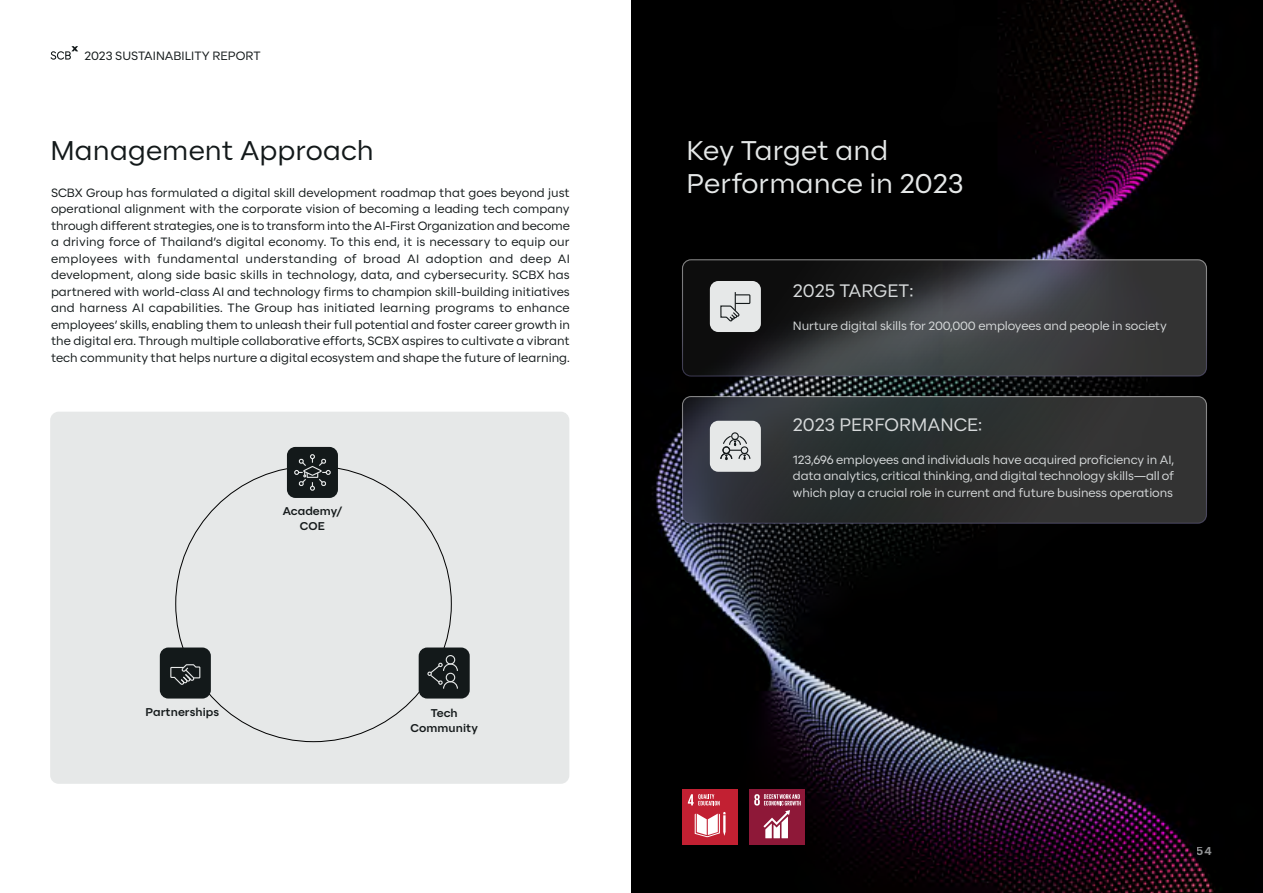
<style>
.page{position:relative;width:1263px;height:893px;background:#fff}
.page>*{position:absolute;margin:0;border:0;box-sizing:border-box;transform-origin:0 0}
.t1{font:27px/33px "SCBX Beta 2";letter-spacing:.005em;color:#e5e8e8}
.t2{font:27px "SCBX Beta 2";letter-spacing:.005em;color:#13191a}
.t3{font:18px "SCBX Beta 2";color:#d7dadb}
.t4{font:12px/16.5px "SCBX Beta 2";color:#13191a;text-align:justify}
.t5{font:12px/16.5px "SCBX Beta 2";letter-spacing:-.01em;color:#d7dadb;text-align:justify}
.t6{font:700 12px "SCBX Beta 2";color:#a4a6a8}
.t7{font:700 11.25px/15px "SCBX Beta 2";letter-spacing:.005em;color:#14191a;text-align:center}
</style>
<div class="page">
<img style="left:632px;top:0;width:631px;height:893px">
<div style="left:682px;top:790px;width:56px;height:55px;background:#c22032"></div>
<svg style="left:695px;top:812px;width:30px;height:25px"></svg>
<svg style="left:688px;top:794px;width:32px;height:11px"></svg>
<div style="left:749px;top:790px;width:55px;height:55px;background:#8e1838"></div>
<svg style="left:754px;top:794px;width:47px;height:44px"></svg>
<img style="left:682px;top:376px;width:524px;height:21px">
<div style="left:50px;top:412px;width:519px;height:372px;background:#e6e8e8;border-radius:9px"></div>
<div style="left:160px;top:647px;width:51px;height:51px;background:#13191a;border-radius:9px"></div>
<svg style="left:170px;top:664px;width:31px;height:21px"></svg>
<div style="left:419px;top:647px;width:51px;height:51px;background:#13191a;border-radius:9px"></div>
<div style="left:446px;top:655px;width:9px;height:10px;border:1px solid #e6e8e8;border-radius:50%"></div>
<svg style="left:427px;top:663px;width:31px;height:26px"></svg>
<div style="left:287px;top:447px;width:51px;height:51px;background:#13191a;border-radius:9px"></div>
<svg style="left:294px;top:454px;width:37px;height:37px"></svg>
<svg style="left:682px;top:397px;width:524px;height:126px;background:#2e3132"></svg>
<div style="left:682px;top:396px;width:525px;height:128px;border:1px solid #fff;border-radius:9px"></div>
<svg style="left:682px;top:260px;width:524px;height:116px;background:#313335"></svg>
<div style="left:682px;top:259px;width:525px;height:118px;border:1px solid #fff;border-radius:9px"></div>
<div style="left:710px;top:421px;width:51px;height:51px;background:#e6e8e8;border-radius:9px"></div>
<div style="left:731px;top:432px;width:8px;height:8px;border:1px solid #14191a;border-radius:50%"></div>
<svg style="left:720px;top:435px;width:31px;height:26px"></svg>
<div style="left:710px;top:281px;width:51px;height:51px;background:#e6e8e8;border-radius:9px"></div>
<svg style="left:720px;top:292px;width:31px;height:30px"></svg>
<svg style="left:50px;top:46px;width:28px;height:14px"></svg>
<p class="t4" style="left:84px;top:47px;width:178px">2023 SUSTAINABILITY REPORT</p>
<h1 class="t2" style="left:50px;top:129px;width:325px">Management Approach</h1>
<p class="t4" style="left:51px;top:184px;width:520px">SCBX Group has formulated a digital skill development roadmap that goes beyond just operational alignment with the corporate vision of becoming a leading tech company through different strategies, one is to transform into the AI-First Organization and become a driving force of Thailand’s digital economy. To this end, it is necessary to equip our employees with fundamental understanding of broad AI adoption and deep AI development, along side basic skills in technology, data, and cybersecurity. SCBX has partnered with world-class AI and technology firms to champion skill-building initiatives and harness AI capabilities. The Group has initiated learning programs to enhance employees’ skills, enabling them to unleash their full potential and foster career growth in the digital era. Through multiple collaborative efforts, SCBX aspires to cultivate a vibrant tech community that helps nurture a digital ecosystem and shape the future of learning.</p>
<p class="t7" style="left:283px;top:504px;width:61px">Academy/<br>COE</p>
<p class="t7" style="left:146px;top:704px;width:75px">Partnerships</p>
<p class="t7" style="left:411px;top:706px;width:69px">Tech<br>Community</p>
<h1 class="t1" style="left:687px;top:133px;width:278px">Key Target and<br>Performance in 2023</h1>
<h2 class="t3" style="left:793px;top:277px;width:122px">2025 TARGET:</h2>
<p class="t5" style="left:793px;top:317px;width:375px">Nurture digital skills for 200,000 employees and people in society</p>
<h2 class="t3" style="left:793px;top:410px;width:191px">2023 PERFORMANCE:</h2>
<p class="t5" style="left:793px;top:451px;width:383px">123,696 employees and individuals have acquired proficiency in AI, data analytics, critical thinking, and digital technology skills—all of which play a crucial role in current and future business operations</p>
<p class="t6" style="left:1197px;top:842px;width:16px">54</p>
</div>
